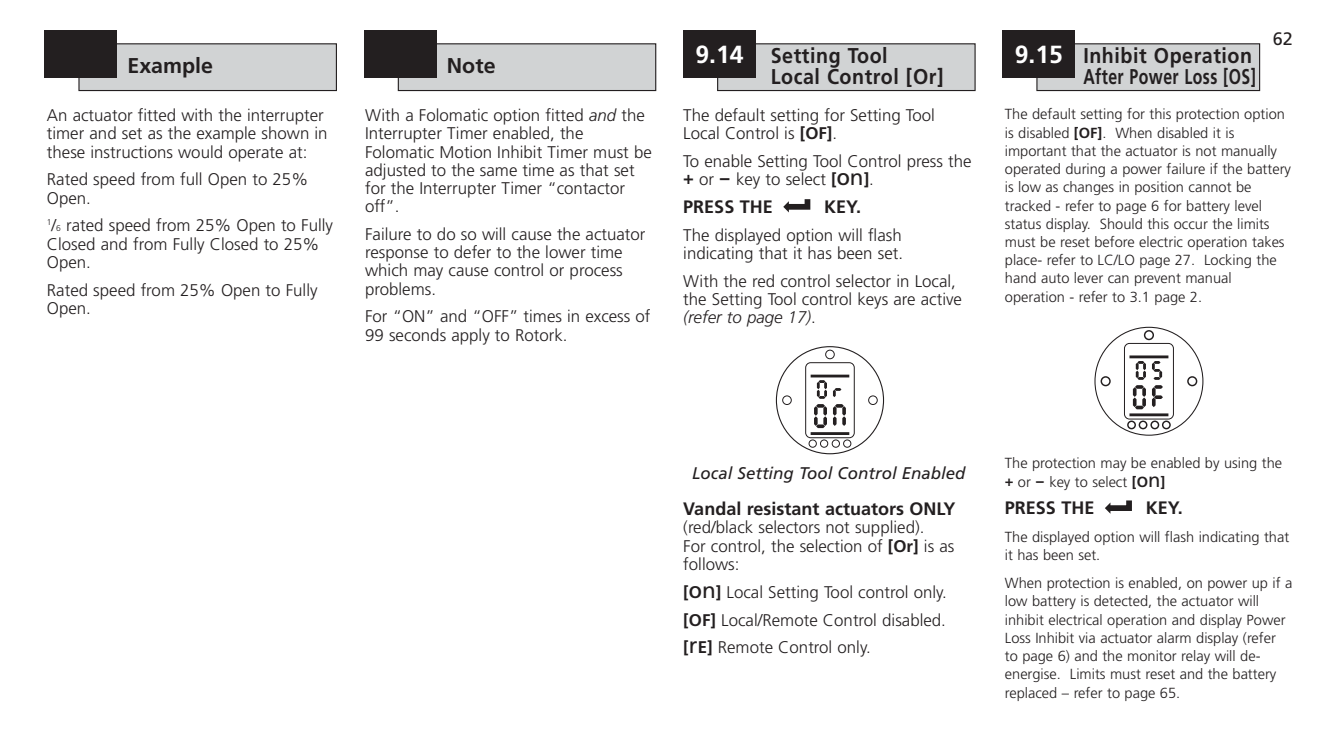
<style>
.page{position:relative;width:1339px;height:738px;background:#fff}
.page>*{position:absolute;margin:0;border:0;box-sizing:border-box;transform-origin:0 0}
.t1{font:700 21.38px/20.5px "Frutiger";letter-spacing:.03em;color:#231f20;scale:.92 1}
.t2{font:700 21.38px "Frutiger";color:#231f20}
.t3{font:700 21.38px "Frutiger";letter-spacing:.03em;color:#231f20}
.t4{font:700 18px "Frutiger";color:#231f20}
.t5{font:18px "Frutiger";color:#231f20}
.t6{font:300 16.88px/18.2px "Frutiger";color:#231f20}
.t7{font:italic 16.88px "Frutiger";color:#231f20}
.t8{font:300 14.62px/18.2px "Frutiger";color:#231f20}
.s1{font-size:8.55px}
.s2{font-style:italic}
.s3{font-size:24.75px;color:#fff}
.s4{font-weight:700}
.s5{font-weight:700;font-size:18px}
.s6{font-weight:400;font-size:22.5px}
.s7{font-weight:400;font-size:20.25px}
</style>
<div class="page">
<svg style="left:783px;top:199px;width:28px;height:14px"></svg>
<div style="left:79px;top:44px;width:257px;height:47px;background:#d1d3d4"></div>
<div style="left:78px;top:43px;width:259px;height:48px;border:1px solid #231f20"></div>
<div style="left:45px;top:30px;width:72px;height:47px;background:#231f20"></div>
<div style="left:398px;top:44px;width:258px;height:47px;background:#d1d3d4"></div>
<div style="left:398px;top:43px;width:258px;height:48px;border:1px solid #231f20"></div>
<div style="left:364px;top:30px;width:72px;height:47px;background:#231f20"></div>
<div style="left:718px;top:44px;width:257px;height:47px;background:#d1d3d4"></div>
<div style="left:717px;top:43px;width:258px;height:48px;border:1px solid #231f20"></div>
<div style="left:683px;top:30px;width:73px;height:47px;background:#231f20"></div>
<div style="left:1037px;top:44px;width:222px;height:47px;background:#d1d3d4"></div>
<div style="left:1036px;top:43px;width:224px;height:48px;border:1px solid #231f20"></div>
<div style="left:1002px;top:30px;width:73px;height:47px;background:#231f20"></div>
<svg style="left:782px;top:349px;width:96px;height:99px"></svg>
<svg style="left:1105px;top:500px;width:27px;height:14px"></svg>
<svg style="left:1100px;top:329px;width:98px;height:101px"></svg>
<hr style="left:1149px;top:355px;width:19px;height:3px;background:#231f20">
<hr style="left:1129px;top:355px;width:20px;height:3px;background:#231f20">
<hr style="left:1149px;top:413px;width:19px;height:3px;background:#231f20">
<hr style="left:1129px;top:413px;width:20px;height:3px;background:#231f20">
<p class="t2" style="left:128px;top:57px;width:87px">Example</p>
<p class="t3" style="left:447px;top:57px;width:50px">Note</p>
<p class="t6" style="left:47px;top:107px;width:282px">An actuator fitted with the interrupter timer and set as the example shown in these instructions would operate at:</p>
<p class="t6" style="left:47px;top:172px;width:263px">Rated speed from full Open to 25%<br>Open.</p>
<p class="t6" style="left:47px;top:218px;width:288px"><sup>1</sup>/<span class="s1">6</span> rated speed from 25% Open to Fully<br>Closed and from Fully Closed to 25%<br>Open.</p>
<p class="t6" style="left:47px;top:282px;width:272px">Rated speed from 25% Open to Fully<br>Open.</p>
<p class="t6" style="left:365px;top:107px;width:288px">With a Folomatic option fitted <span class="s2">and</span> the<br>Interrupter Timer enabled, the<br>Folomatic Motion Inhibit Timer must be adjusted to the same time as that set for the Interrupter Timer “contactor off”.</p>
<p class="t6" style="left:365px;top:226px;width:282px">Failure to do so will cause the actuator response to defer to the lower time which may cause control or process problems.</p>
<p class="t6" style="left:365px;top:309px;width:287px">For “ON” and “OFF” times in excess of<br>99 seconds apply to Rotork.</p>
<p class="t5" style="left:1272px;top:32px;width:22px">62</p>
<p class="t1" style="left:771px;top:47px;width:189px;text-indent:-75px"><span class="s3">9.14</span> Setting Tool<br>Local Control [Or]</p>
<p class="t1" style="left:1015px;top:47px;width:264px;text-align:right"><span class="s3">9.15</span> Inhibit Operation<br>After Power Loss [OS]</p>
<p class="t8" style="left:1005px;top:106px;width:288px">The default setting for this protection option is disabled <span class="s4">[OF]</span>. When disabled it is important that the actuator is not manually operated during a power failure if the battery is low as changes in position cannot be tracked - refer to page 6 for battery level status display. Should this occur the limits must be reset before electric operation takes place- refer to LC/LO page 27. Locking the hand auto lever can prevent manual operation - refer to 3.1 page 2.</p>
<p class="t6" style="left:683px;top:107px;width:253px">The default setting for Setting Tool<br>Local Control is <span class="s4">[OF]</span>.</p>
<p class="t6" style="left:683px;top:153px;width:290px">To enable Setting Tool Control press the <span class="s5">+</span> or <span class="s5">-</span> key to select <span class="s4">[O</span><span class="s6">n</span><span class="s4">]</span>.</p>
<p class="t4" style="left:683px;top:200px;width:91px">PRESS THE</p>
<p class="t4" style="left:824px;top:200px;width:39px">KEY.</p>
<p class="t6" style="left:683px;top:227px;width:221px">The displayed option will flash indicating that it has been set.</p>
<p class="t6" style="left:683px;top:273px;width:280px">With the red control selector in Local, the Setting Tool control keys are active <span class="s2">(refer to page 17)</span>.</p>
<p class="t7" style="left:692px;top:466px;width:275px">Local Setting Tool Control Enabled</p>
<p class="t4" style="left:683px;top:501px;width:274px">Vandal resistant actuators ONLY</p>
<p class="t6" style="left:683px;top:519px;width:273px">(red/black selectors not supplied).<br>For control, the selection of <span class="s4">[Or]</span> is as follows:</p>
<p class="t6" style="left:683px;top:579px;width:265px;line-height:27.9px;text-align:justify"><span class="s4">[O</span><span class="s6">n</span><span class="s4">]</span> Local Setting Tool control only. <span class="s4">[OF]</span> Local/Remote Control disabled. <span class="s4">[</span><span class="s6">r</span><span class="s4">E]</span> Remote Control only.</p>
<p class="t8" style="left:1005px;top:455px;width:279px">The protection may be enabled by using the <span class="s4">+</span> or <span class="s4">-</span> key to select <span class="s4">[O</span><span class="s7">n</span><span class="s4">]</span></p>
<p class="t4" style="left:1005px;top:501px;width:91px">PRESS THE</p>
<p class="t4" style="left:1145px;top:501px;width:39px">KEY.</p>
<p class="t8" style="left:1005px;top:529px;width:286px">The displayed option will flash indicating that it has been set.</p>
<p class="t8" style="left:1005px;top:575px;width:289px">When protection is enabled, on power up if a low battery is detected, the actuator will inhibit electrical operation and display Power Loss Inhibit via actuator alarm display (refer to page 6) and the monitor relay will de&shy;energise. Limits must reset and the battery replaced – refer to page 65.</p>
</div>
